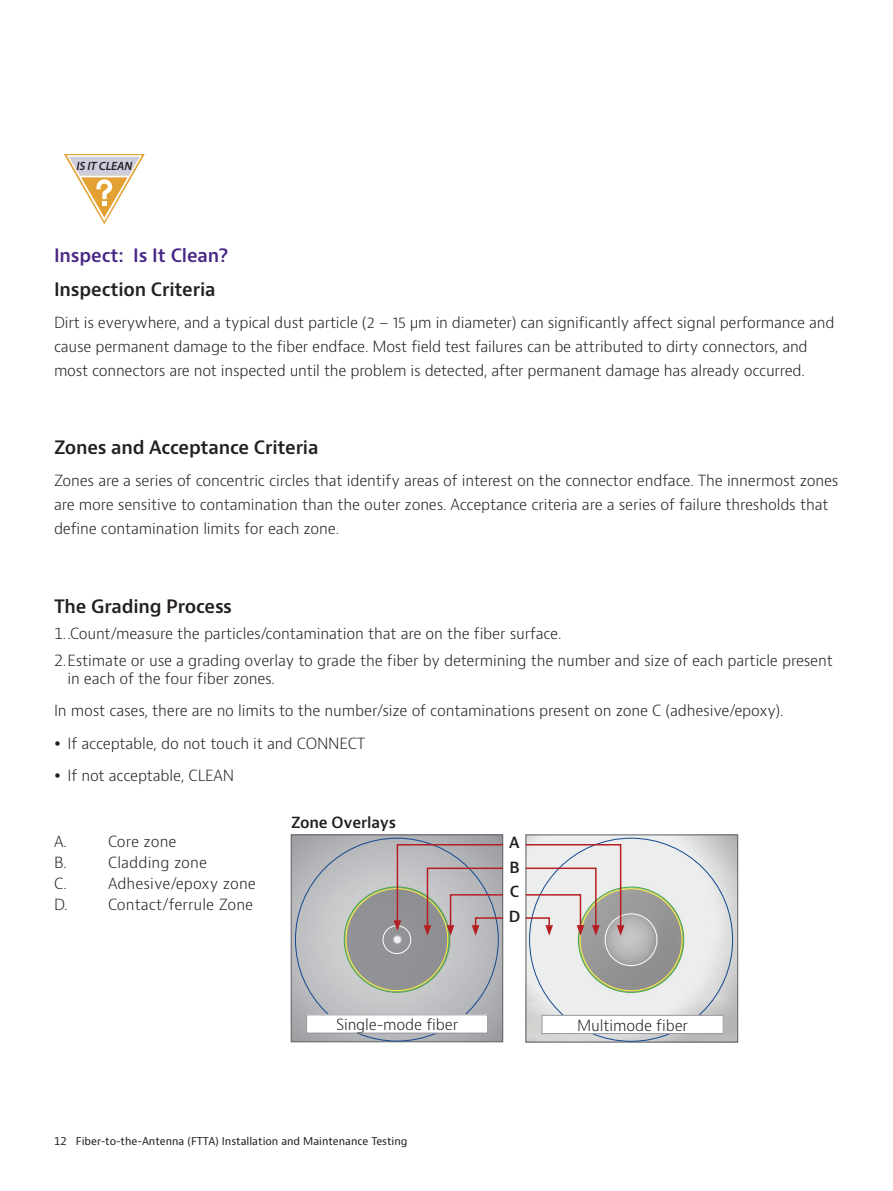
<style>
.page{position:relative;width:893px;height:1191px;background:#fff}
.page>*{position:absolute;margin:0;border:0;box-sizing:border-box;transform-origin:0 0}
.t1{font:600 18px "Bernino Sans";letter-spacing:-.01em;color:#231f20}
.t2{font:600 18px "Bernino Sans";letter-spacing:-.01em;color:#4a2785}
.t3{font:300 15px/24px "Bernino Sans";letter-spacing:-.01em;color:#231f20}
.t4{font:600 15px/24.3px "Bernino Sans";letter-spacing:-.01em;color:#231f20;text-align:justify}
.t5{font:italic 600 12px "Myriad Pro";color:#231f20}
.t6{font:10.5px "Bernino Sans";color:#231f20}
</style>
<div class="page">
<svg style="left:64px;top:154px;width:81px;height:70px"></svg>
<img style="left:293px;top:836px;width:208px;height:204px">
<div style="left:291px;top:834px;width:212px;height:208px;border:1px solid #636366"></div>
<div style="left:383px;top:925px;width:28px;height:28px;border:1px solid #fff;border-radius:50%"></div>
<img style="left:528px;top:836px;width:208px;height:204px">
<div style="left:526px;top:834px;width:212px;height:208px;border:1px solid #636366"></div>
<div style="left:605px;top:913px;width:52px;height:52px;border:1px solid #fff;border-radius:50%"></div>
<svg style="left:525px;top:843px;width:99px;height:92px;background:#d7cdcc"></svg>
<svg style="left:394px;top:843px;width:110px;height:92px;background:#ada4a5"></svg>
<div style="left:542px;top:1015px;width:181px;height:18px;background:#fff"></div>
<div style="left:542px;top:1015px;width:181px;height:18px;border:1px solid #939598"></div>
<div style="left:307px;top:1014px;width:181px;height:19px;background:#fff"></div>
<div style="left:306px;top:1014px;width:182px;height:19px;border:1px solid #939598"></div>
<p class="t5" style="left:76px;top:159px;width:57px">IS IT CLEAN</p>
<p class="t2" style="left:54px;top:244px;width:176px">Inspect: Is It Clean?</p>
<p class="t1" style="left:54px;top:277px;width:163px">Inspection Criteria</p>
<p class="t3" style="left:54px;top:311px;width:782px">Dirt is everywhere, and a typical dust particle (2 – 15 μm in diameter) can significantly affect signal performance and cause permanent damage to the fiber endface. Most field test failures can be attributed to dirty connectors, and most connectors are not inspected until the problem is detected, after permanent damage has already occurred.</p>
<p class="t1" style="left:54px;top:436px;width:266px">Zones and Acceptance Criteria</p>
<p class="t3" style="left:54px;top:469px;width:786px">Zones are a series of concentric circles that identify areas of interest on the connector endface. The innermost zones are more sensitive to contamination than the outer zones. Acceptance criteria are a series of failure thresholds that define contamination limits for each zone.</p>
<p class="t1" style="left:54px;top:594px;width:180px">The Grading Process</p>
<p class="t3" style="left:54px;top:622px;width:509px">1. .Count/measure the particles/contamination that are on the fiber surface.</p>
<p class="t3" style="left:68px;top:651px;width:767px;line-height:18px;text-indent:-14px">2. Estimate or use a grading overlay to grade the fiber by determining the number and size of each particle present in each of the four fiber zones.</p>
<p class="t3" style="left:68px;top:695px;width:717px;line-height:32.5px;text-indent:-14px">In most cases, there are no limits to the number/size of contaminations present on zone C (adhesive/epoxy).<br>If acceptable, do not touch it and CONNECT<br>If not acceptable, CLEAN</p>
<p class="t3" style="left:54px;top:829px;width:15px">A.</p>
<p class="t3" style="left:108px;top:829px;width:70px">Core zone</p>
<p class="t3" style="left:54px;top:850px;width:14px">B.</p>
<p class="t3" style="left:108px;top:850px;width:101px">Cladding zone</p>
<p class="t3" style="left:54px;top:871px;width:14px">C.</p>
<p class="t3" style="left:108px;top:871px;width:149px">Adhesive/epoxy zone</p>
<p class="t3" style="left:54px;top:892px;width:15px">D.</p>
<p class="t3" style="left:108px;top:892px;width:147px">Contact/ferrule Zone</p>
<p class="t4" style="left:291px;top:810px;width:106px">Zone Overlays</p>
<p class="t4" style="left:509px;top:831px;width:13px">A B C D</p>
<p class="t3" style="left:336px;top:1012px;width:124px">Single-mode fiber</p>
<p class="t3" style="left:577px;top:1013px;width:112px">Multimode fiber</p>
<p class="t6" style="left:54px;top:1134px;width:355px">12 Fiber-to-the-Antenna (FTTA) Installation and Maintenance Testing</p>
</div>
